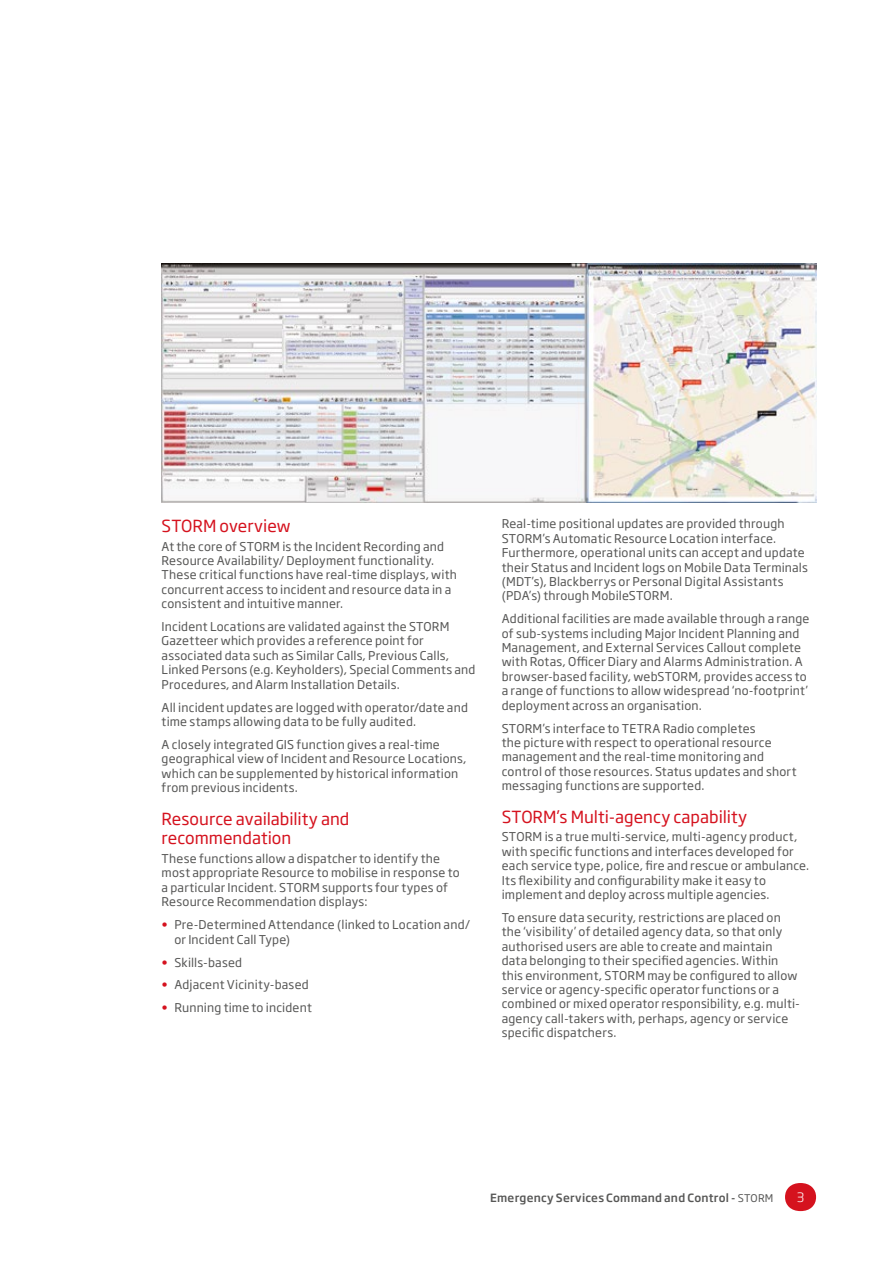
<style>
.page{position:relative;width:893px;height:1263px;background:#fff}
.page>*{position:absolute;margin:0;border:0;box-sizing:border-box;transform-origin:0 0}
.t1{font:16.5px/19.8px "Soho Gothic Std";color:#d5121e}
.t2{font:300 12.75px "Soho Gothic Std";color:#fff}
.t3{font:12px/14.4px "Soho Gothic Std";letter-spacing:.015em;color:#575756}
.t4{font:500 11.25px "Soho Gothic Std";letter-spacing:.02em;color:#575756}
.s1{color:#d5121e}
.s2{font-weight:400;font-size:10.5px}
</style>
<div class="page">
<svg style="left:785px;top:1183px;width:31px;height:28px"></svg>
<img style="left:162px;top:264px;width:654px;height:238px">
<h1 class="t1" style="left:162px;top:516px;width:130px">STORM overview</h1>
<p class="t3" style="left:162px;top:539px;width:297px">At the core of STORM is the Incident Recording and Resource Availability/ Deployment functionality.<br>These critical functions have real-time displays, with concurrent access to incident and resource data in a consistent and intuitive manner.</p>
<p class="t3" style="left:162px;top:620px;width:315px">Incident Locations are validated against the STORM Gazetteer which provides a reference point for associated data such as Similar Calls, Previous Calls, Linked Persons (e.g. Keyholders), Special Comments and Procedures, and Alarm Installation Details.</p>
<p class="t3" style="left:162px;top:700px;width:308px">All incident updates are logged with operator/date and time stamps allowing data to be fully audited.</p>
<p class="t3" style="left:162px;top:737px;width:306px">A closely integrated GIS function gives a real-time geographical view of Incident and Resource Locations, which can be supplemented by historical information from previous incidents.</p>
<h1 class="t1" style="left:162px;top:809px;width:189px">Resource availability and recommendation</h1>
<p class="t3" style="left:162px;top:852px;width:300px">These functions allow a dispatcher to identify the most appropriate Resource to mobilise in response to a particular Incident. STORM supports four types of Resource Recommendation displays:</p>
<p class="t3" style="left:174px;top:918px;width:297px;text-indent:-13px"><span class="s1">•</span> Pre-Determined Attendance (linked to Location and/ or Incident Call Type)</p>
<p class="t3" style="left:162px;top:955px;width:82px"><span class="s1">•</span> Skills-based</p>
<p class="t3" style="left:162px;top:978px;width:149px"><span class="s1">•</span> Adjacent Vicinity-based</p>
<p class="t3" style="left:162px;top:1001px;width:152px"><span class="s1">•</span> Running time to incident</p>
<p class="t3" style="left:502px;top:517px;width:308px">Real-time positional updates are provided through STORM’s Automatic Resource Location interface.<br>Furthermore, operational units can accept and update their Status and Incident logs on Mobile Data Terminals (MDT’s), Blackberrys or Personal Digital Assistants (PDA’s) through MobileSTORM.</p>
<p class="t3" style="left:502px;top:612px;width:309px">Additional facilities are made available through a range of sub-systems including Major Incident Planning and Management, and External Services Callout complete with Rotas, Officer Diary and Alarms Administration. A browser-based facility, webSTORM, provides access to a range of functions to allow widespread ‘no-footprint’ deployment across an organisation.</p>
<p class="t3" style="left:502px;top:721px;width:296px">STORM’s interface to TETRA Radio completes<br>the picture with respect to operational resource management and the real-time monitoring and control of those resources. Status updates and short messaging functions are supported.</p>
<h1 class="t1" style="left:502px;top:807px;width:247px">STORM’s Multi-agency capability</h1>
<p class="t3" style="left:502px;top:830px;width:309px">STORM is a true multi-service, multi-agency product, with specific functions and interfaces developed for each service type, police, fire and rescue or ambulance.<br>Its flexibility and configurability make it easy to implement and deploy across multiple agencies.</p>
<p class="t3" style="left:502px;top:910px;width:300px">To ensure data security, restrictions are placed on the ‘visibility’ of detailed agency data, so that only authorised users are able to create and maintain data belonging to their specified agencies. Within this environment, STORM may be configured to allow service or agency-specific operator functions or a combined or mixed operator responsibility, e.g. multi&shy;agency call-takers with, perhaps, agency or service specific dispatchers.</p>
<p class="t4" style="left:490px;top:1191px;width:285px">Emergency Services Command and Control - <span class="s2">STORM</span></p>
<p class="t2" style="left:797px;top:1189px;width:9px">3</p>
</div>
